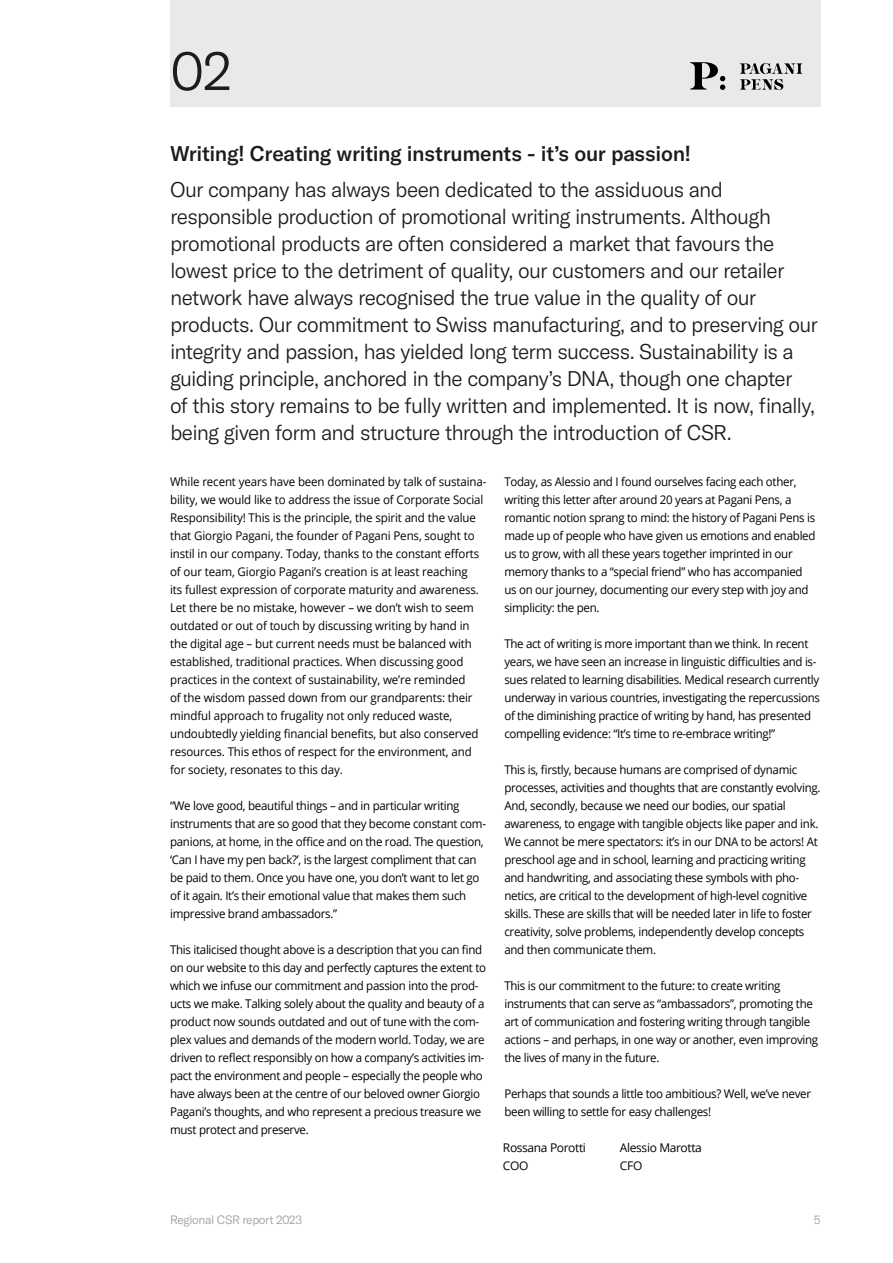
<style>
.page{position:relative;width:893px;height:1263px;background:#fff}
.page>*{position:absolute;margin:0;border:0;box-sizing:border-box;transform-origin:0 0}
.Numerazione_capitoli{font:300 54px "GT America";color:#1c1c1c}
.H2_sottotitoli{font:300 21px/27px "GT America";letter-spacing:-.04em;color:#1c1c1c}
.H2_sottotitoli-2{font:500 21px "GT America";letter-spacing:-.015em;color:#1c1c1c}
.t1{font:12px/18px "Open Sans";letter-spacing:-.025em;color:#000;scale:.96 1}
.t2{font:12px/18px "Open Sans";letter-spacing:-.025em;color:#000}
.t3{font:300 12px "GT America";letter-spacing:-.03em;color:#9d9d9c}
</style>
<div class="page">
<div style="left:170px;top:0;width:651px;height:106px;background:#e9e9e9"></div>
<svg style="left:690px;top:62px;width:35px;height:28px"></svg>
<svg style="left:740px;top:63px;width:62px;height:27px"></svg>
<p class="Numerazione_capitoli" style="left:170px;top:39px;width:63px">02</p>
<p class="H2_sottotitoli-2" style="left:170px;top:140px;width:523px">Writing! Creating writing instruments - it’s our passion!</p>
<p class="H2_sottotitoli" style="left:170px;top:176px;width:649px">Our company has always been dedicated to the assiduous and responsible production of promotional writing instruments. Although promotional products are often considered a market that favours the lowest price to the detriment of quality, our customers and our retailer network have always recognised the true value in the quality of our products. Our commitment to Swiss manufacturing, and to preserving our integrity and passion, has yielded long term success. Sustainability is a guiding principle, anchored in the company’s DNA, though one chapter<br>of this story remains to be fully written and implemented. It is now, finally, being given form and structure through the introduction of CSR.</p>
<p class="t1" style="left:170px;top:472px;width:331px">While recent years have been dominated by talk of sustaina&shy;bility, we would like to address the issue of Corporate Social Responsibility! This is the principle, the spirit and the value that Giorgio Pagani, the founder of Pagani Pens, sought to instil in our company. Today, thanks to the constant efforts of our team, Giorgio Pagani’s creation is at least reaching<br>its fullest expression of corporate maturity and awareness.<br>Let there be no mistake, however – we don’t wish to seem outdated or out of touch by discussing writing by hand in the digital age – but current needs must be balanced with established, traditional practices. When discussing good practices in the context of sustainability, we’re reminded<br>of the wisdom passed down from our grandparents: their mindful approach to frugality not only reduced waste, undoubtedly yielding financial benefits, but also conserved resources. This ethos of respect for the environment, and for society, resonates to this day.</p>
<p class="t1" style="left:170px;top:796px;width:331px">“We love good, beautiful things – and in particular writing instruments that are so good that they become constant com&shy;panions, at home, in the office and on the road. The question, ‘Can I have my pen back?’, is the largest compliment that can be paid to them. Once you have one, you don’t want to let go of it again. It’s their emotional value that makes them such impressive brand ambassadors.”</p>
<p class="t1" style="left:170px;top:940px;width:331px">This italicised thought above is a description that you can find on our website to this day and perfectly captures the extent to which we infuse our commitment and passion into the prod&shy;ucts we make. Talking solely about the quality and beauty of a product now sounds outdated and out of tune with the com&shy;plex values and demands of the modern world. Today, we are driven to reflect responsibly on how a company’s activities im&shy;pact the environment and people – especially the people who have always been at the centre of our beloved owner Giorgio Pagani’s thoughts, and who represent a precious treasure we must protect and preserve.</p>
<p class="t1" style="left:504px;top:472px;width:326px">Today, as Alessio and I found ourselves facing each other, writing this letter after around 20 years at Pagani Pens, a romantic notion sprang to mind: the history of Pagani Pens is made up of people who have given us emotions and enabled us to grow, with all these years together imprinted in our memory thanks to a “special friend” who has accompanied us on our journey, documenting our every step with joy and simplicity: the pen.</p>
<p class="t1" style="left:504px;top:634px;width:330px">The act of writing is more important than we think. In recent years, we have seen an increase in linguistic difficulties and is&shy;sues related to learning disabilities. Medical research currently underway in various countries, investigating the repercussions of the diminishing practice of writing by hand, has presented compelling evidence: “It’s time to re-embrace writing!”</p>
<p class="t1" style="left:504px;top:760px;width:331px">This is, firstly, because humans are comprised of dynamic processes, activities and thoughts that are constantly evolving.<br>And, secondly, because we need our bodies, our spatial awareness, to engage with tangible objects like paper and ink.<br>We cannot be mere spectators: it’s in our DNA to be actors! At preschool age and in school, learning and practicing writing and handwriting, and associating these symbols with pho&shy;netics, are critical to the development of high-level cognitive skills. These are skills that will be needed later in life to foster creativity, solve problems, independently develop concepts and then communicate them.</p>
<p class="t1" style="left:504px;top:976px;width:328px">This is our commitment to the future: to create writing instruments that can serve as “ambassadors”, promoting the art of communication and fostering writing through tangible actions – and perhaps, in one way or another, even improving the lives of many in the future.</p>
<p class="t1" style="left:504px;top:1084px;width:321px">Perhaps that sounds a little too ambitious? Well, we’ve never been willing to settle for easy challenges!</p>
<p class="t2" style="left:503px;top:1138px;width:85px">Rossana Porotti<br>COO</p>
<p class="t2" style="left:620px;top:1138px;width:83px">Alessio Marotta<br>CFO</p>
<p class="t3" style="left:170px;top:1213px;width:134px">Regional CSR report 2023</p>
<p class="t3" style="left:814px;top:1213px;width:8px">5</p>
</div>
